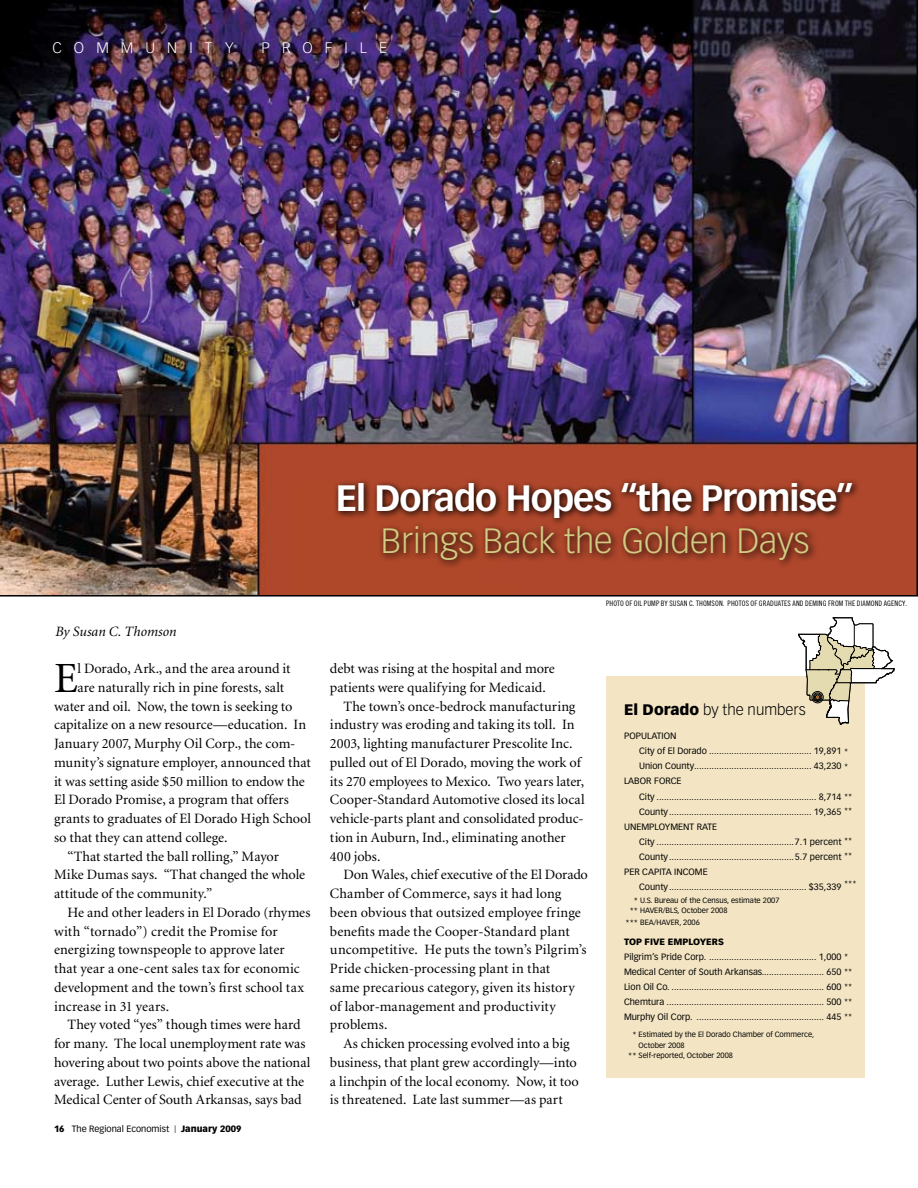
<style>
.page{position:relative;width:918px;height:1188px;background:#fff}
.page>*{position:absolute;margin:0;border:0;box-sizing:border-box;transform-origin:0 0}
.t1{font:43.05px "Minion";color:#000}
.t2{font:700 36px "Vectora LH";letter-spacing:-.03em;color:#fff}
.t3{font:300 34.5px "Vectora LH";color:#d1cc83}
.t4{font:300 15px "Vectora LH";color:#000}
.t5{font:300 15px "Vectora LH";letter-spacing:.805em;color:#fff}
.t6{font:14.25px "Minion";color:#000}
.t7{font:italic 14.25px "Minion";color:#000}
.t8{font:9px/15px "Vectora LH";color:#000;text-align:justify}
.t9{font:900 9px "Vectora LH";color:#000}
.t10{font:7.5px/15px "Vectora LH";color:#000}
.t11{font:7.5px "Trade Gothic Cond Eighteen";letter-spacing:.015em;color:#000}
.s1{font-weight:900}
.s2{font-size:7.5px}
</style>
<div class="page">
<img style="left:0;top:0;width:918px;height:597px">
<div style="left:606px;top:677px;width:259px;height:401px;background:#f3e5c3"></div>
<svg style="left:334px;top:477px;width:527px;height:91px"></svg>
<svg style="left:798px;top:618px;width:97px;height:107px"></svg>
<p class="t5" style="left:52px;top:39px;width:183px">Community</p>
<p class="t5" style="left:262px;top:39px;width:127px">Profile</p>
<h2 class="t2" style="left:336px;top:476px;width:520px">El Dorado Hopes “the Promise”</h2>
<h3 class="t3" style="left:381px;top:520px;width:430px">Brings Back the Golden Days</h3>
<p class="t7" style="left:56px;top:624px;width:123px">By Susan C. Thomson</p>
<h1 class="t1" style="left:54px;top:657px;width:25px">E</h1>
<p class="t6" style="left:77px;top:661px;width:215px">l Dorado, Ark., and the area around it</p>
<p class="t6" style="left:77px;top:680px;width:208px">are naturally rich in pine forests, salt</p>
<p class="t6" style="left:54px;top:699px;width:240px">water and oil. Now, the town is seeking to</p>
<p class="t6" style="left:54px;top:718px;width:254px">capitalize on a new resource—education. In</p>
<p class="t6" style="left:54px;top:736px;width:243px">January 2007, Murphy Oil Corp., the com-</p>
<p class="t6" style="left:54px;top:755px;width:258px">munity’s signature employer, announced that</p>
<p class="t6" style="left:54px;top:774px;width:252px">it was setting aside $50 million to endow the</p>
<p class="t6" style="left:54px;top:793px;width:236px">El Dorado Promise, a program that offers</p>
<p class="t6" style="left:54px;top:812px;width:259px">grants to graduates of El Dorado High School</p>
<p class="t6" style="left:54px;top:830px;width:175px">so that they can attend college.</p>
<p class="t6" style="left:67px;top:849px;width:213px">“That started the ball rolling,” Mayor</p>
<p class="t6" style="left:54px;top:868px;width:253px">Mike Dumas says. “That changed the whole</p>
<p class="t6" style="left:54px;top:887px;width:160px">attitude of the community.”</p>
<p class="t6" style="left:67px;top:905px;width:244px">He and other leaders in El Dorado (rhymes</p>
<p class="t6" style="left:54px;top:924px;width:225px">with “tornado”) credit the Promise for</p>
<p class="t6" style="left:54px;top:943px;width:232px">energizing townspeople to approve later</p>
<p class="t6" style="left:54px;top:962px;width:247px">that year a one-cent sales tax for economic</p>
<p class="t6" style="left:54px;top:980px;width:252px">development and the town’s first school tax</p>
<p class="t6" style="left:54px;top:999px;width:117px">increase in 31 years.</p>
<p class="t6" style="left:67px;top:1018px;width:235px">They voted “yes” though times were hard</p>
<p class="t6" style="left:54px;top:1037px;width:253px">for many. The local unemployment rate was</p>
<p class="t6" style="left:54px;top:1055px;width:258px">hovering about two points above the national</p>
<p class="t6" style="left:54px;top:1074px;width:252px">average. Luther Lewis, chief executive at the</p>
<p class="t6" style="left:54px;top:1093px;width:249px">Medical Center of South Arkansas, says bad</p>
<p class="t8" style="left:54px;top:1121px;width:189px"><span class="s1">16</span> The Regional Economist <span class="s2">|</span> <span class="s1">January 2009</span></p>
<p class="t11" style="left:606px;top:599px;width:302px">PHOTO OF OIL PUMP BY SUSAN C. THOMSON. PHOTOS OF GRADUATES AND DEMING FROM THE DIAMOND AGENCY.</p>
<p class="t6" style="left:330px;top:662px;width:226px">debt was rising at the hospital and more</p>
<p class="t6" style="left:330px;top:680px;width:217px">patients were qualifying for Medicaid.</p>
<p class="t6" style="left:343px;top:699px;width:234px">The town’s once-bedrock manufacturing</p>
<p class="t6" style="left:330px;top:718px;width:246px">industry was eroding and taking its toll. In</p>
<p class="t6" style="left:330px;top:737px;width:244px">2003, lighting manufacturer Prescolite Inc.</p>
<p class="t6" style="left:330px;top:755px;width:252px">pulled out of El Dorado, moving the work of</p>
<p class="t6" style="left:330px;top:774px;width:256px">its 270 employees to Mexico. Two years later,</p>
<p class="t6" style="left:330px;top:793px;width:256px">Cooper-Standard Automotive closed its local</p>
<p class="t6" style="left:330px;top:812px;width:255px">vehicle-parts plant and consolidated produc-</p>
<p class="t6" style="left:330px;top:830px;width:237px">tion in Auburn, Ind., eliminating another</p>
<p class="t6" style="left:330px;top:849px;width:52px">400 jobs.</p>
<p class="t6" style="left:343px;top:868px;width:246px">Don Wales, chief executive of the El Dorado</p>
<p class="t6" style="left:330px;top:887px;width:233px">Chamber of Commerce, says it had long</p>
<p class="t6" style="left:330px;top:905px;width:252px">been obvious that outsized employee fringe</p>
<p class="t6" style="left:330px;top:924px;width:241px">benefits made the Cooper-Standard plant</p>
<p class="t6" style="left:330px;top:943px;width:258px">uncompetitive. He puts the town’s Pilgrim’s</p>
<p class="t6" style="left:330px;top:962px;width:222px">Pride chicken-processing plant in that</p>
<p class="t6" style="left:330px;top:980px;width:246px">same precarious category, given its history</p>
<p class="t6" style="left:330px;top:999px;width:227px">of labor-management and productivity</p>
<p class="t6" style="left:330px;top:1018px;width:59px">problems.</p>
<p class="t6" style="left:343px;top:1037px;width:228px">As chicken processing evolved into a big</p>
<p class="t6" style="left:330px;top:1055px;width:248px">business, that plant grew accordingly—into</p>
<p class="t6" style="left:330px;top:1074px;width:250px">a linchpin of the local economy. Now, it too</p>
<p class="t6" style="left:330px;top:1093px;width:234px">is threatened. Late last summer—as part</p>
<p class="t4" style="left:624px;top:701px;width:183px"><span class="s1">El Dorado</span> by the numbers</p>
<p class="t8" style="left:624px;top:729px;width:54px">Population</p>
<p class="t8" style="left:639px;top:744px;width:204px">City of El Dorado ......................................... 19,891</p>
<p class="t8" style="left:639px;top:759px;width:204px">Union County............................................... 43,230</p>
<p class="t8" style="left:624px;top:774px;width:53px">Labor Force</p>
<p class="t8" style="left:639px;top:789px;width:204px">City ................................................................ 8,714</p>
<p class="t8" style="left:639px;top:804px;width:204px">County......................................................... 19,365</p>
<p class="t8" style="left:624px;top:819px;width:94px">Unemployment Rate</p>
<p class="t8" style="left:639px;top:834px;width:204px">City .......................................................7.1 percent</p>
<p class="t8" style="left:639px;top:849px;width:204px">County..................................................5.7 percent</p>
<p class="t8" style="left:624px;top:864px;width:84px">Per Capita Income</p>
<p class="t8" style="left:639px;top:879px;width:204px">County....................................................... $35,339</p>
<p class="t10" style="left:844px;top:744px;width:6px">*</p>
<p class="t10" style="left:844px;top:759px;width:6px">*</p>
<p class="t10" style="left:844px;top:788px;width:10px">**</p>
<p class="t10" style="left:844px;top:803px;width:10px">**</p>
<p class="t10" style="left:844px;top:833px;width:10px">**</p>
<p class="t10" style="left:844px;top:848px;width:10px">**</p>
<p class="t10" style="left:844px;top:876px;width:14px">***</p>
<p class="t10" style="left:630px;top:895px;width:151px;line-height:10.5px;text-indent:4px">* U.S. Bureau of the Census, estimate 2007 ** HAVER/BLS, October 2008</p>
<p class="t10" style="left:626px;top:915px;width:76px">*** BEA/HAVER, 2006</p>
<p class="t9" style="left:624px;top:936px;width:101px">Top Five Employers</p>
<p class="t8" style="left:624px;top:949px;width:219px">Pilgrim’s Pride Corp. ........................................... 1,000<br>Medical Center of South Arkansas......................... 650<br>Lion Oil Co. ............................................................. 600<br>Chemtura ............................................................... 500<br>Murphy Oil Corp. ................................................... 445</p>
<p class="t10" style="left:632px;top:1027px;width:183px">* Estimated by the El Dorado Chamber of Commerce,</p>
<p class="t10" style="left:639px;top:1038px;width:48px">October 2008</p>
<p class="t10" style="left:628px;top:1048px;width:106px">** Self-reported, October 2008</p>
<p class="t10" style="left:844px;top:949px;width:10px">* ** ** ** **</p>
</div>
